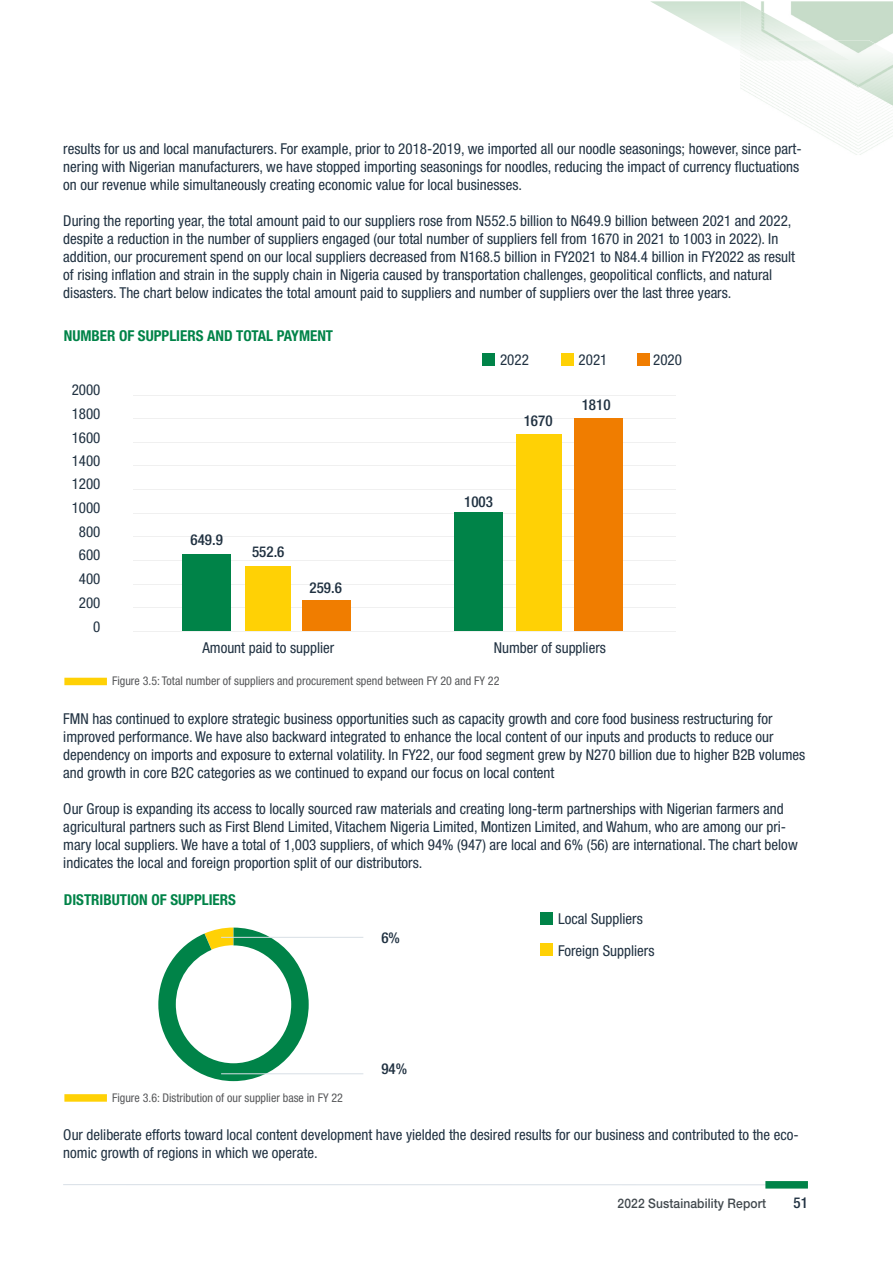
<style>
.page{position:relative;width:893px;height:1263px;background:#fff}
.page>*{position:absolute;margin:0;border:0;box-sizing:border-box;transform-origin:0 0}
.t1{font:condensed 15px/18px "Helvetica Neue LT Std";color:#203141}
.t2{font:700 condensed 15px "Helvetica Neue LT Std";color:#008348}
.t3{font:500 condensed 15px "Helvetica Neue LT Std";color:#203141}
.t4{font:500 13.2px "Helvetica Neue LT Std";letter-spacing:.01em;color:#42494e;scale:.91 1}
.t5{font:condensed 12px "Helvetica Neue LT Std";color:#57585a}
</style>
<div class="page">
<img style="left:740px;top:1px;width:153px;height:154px">
<svg style="left:650px;top:1px;width:90px;height:45px"></svg>
<img style="left:740px;top:1px;width:74px;height:60px">
<img style="left:812px;top:40px;width:81px;height:66px">
<img style="left:775px;top:40px;width:76px;height:21px">
<hr style="left:63px;top:1184px;width:744px;height:1px;background:#d8dfe6">
<div style="left:765px;top:1181px;width:43px;height:7px;background:#008348"></div>
<hr style="left:133px;top:395px;width:542px;height:1px;background:#f0f0f0">
<hr style="left:133px;top:418px;width:542px;height:1px;background:#f0f0f0">
<hr style="left:133px;top:442px;width:542px;height:1px;background:#f0f0f0">
<hr style="left:133px;top:466px;width:542px;height:1px;background:#f0f0f0">
<hr style="left:133px;top:489px;width:542px;height:1px;background:#f0f0f0">
<hr style="left:133px;top:513px;width:542px;height:1px;background:#f0f0f0">
<hr style="left:133px;top:536px;width:542px;height:1px;background:#f0f0f0">
<hr style="left:133px;top:560px;width:542px;height:1px;background:#f0f0f0">
<hr style="left:133px;top:584px;width:542px;height:1px;background:#f0f0f0">
<hr style="left:133px;top:607px;width:542px;height:1px;background:#f0f0f0">
<hr style="left:133px;top:631px;width:542px;height:1px;background:#f0f0f0">
<div style="left:183px;top:554px;width:48px;height:77px;background:#008348"></div>
<div style="left:245px;top:567px;width:46px;height:64px;background:#ffd105"></div>
<div style="left:302px;top:601px;width:49px;height:30px;background:#f07d00"></div>
<div style="left:454px;top:513px;width:48px;height:118px;background:#008348"></div>
<div style="left:516px;top:434px;width:46px;height:197px;background:#ffd105"></div>
<div style="left:574px;top:418px;width:49px;height:213px;background:#f07d00"></div>
<div style="left:483px;top:353px;width:12px;height:12px;background:#008348"></div>
<div style="left:561px;top:353px;width:12px;height:12px;background:#ffd105"></div>
<div style="left:637px;top:353px;width:12px;height:12px;background:#f07d00"></div>
<div style="left:64px;top:678px;width:43px;height:7px;background:#ffd105"></div>
<div style="left:64px;top:1094px;width:43px;height:8px;background:#ffd105"></div>
<svg style="left:158px;top:927px;width:151px;height:154px"></svg>
<hr style="left:221px;top:937px;width:142px;height:1px;background:#d8dfe6">
<hr style="left:221px;top:1073px;width:142px;height:1px;background:#d8dfe6">
<div style="left:541px;top:912px;width:12px;height:12px;background:#008348"></div>
<div style="left:541px;top:944px;width:12px;height:12px;background:#ffd105"></div>
<p class="t1" style="left:63px;top:140px;width:740px">results for us and local manufacturers. For example, prior to 2018-2019, we imported all our noodle seasonings; however, since part&shy;nering with Nigerian manufacturers, we have stopped importing seasonings for noodles, reducing the impact of currency fluctuations on our revenue while simultaneously creating economic value for local businesses.</p>
<p class="t1" style="left:63px;top:212px;width:733px">During the reporting year, the total amount paid to our suppliers rose from N552.5 billion to N649.9 billion between 2021 and 2022, despite a reduction in the number of suppliers engaged (our total number of suppliers fell from 1670 in 2021 to 1003 in 2022). In addition, our procurement spend on our local suppliers decreased from N168.5 billion in FY2021 to N84.4 billion in FY2022 as result of rising inflation and strain in the supply chain in Nigeria caused by transportation challenges, geopolitical conflicts, and natural disasters. The chart below indicates the total amount paid to suppliers and number of suppliers over the last three years.</p>
<p class="t2" style="left:64px;top:327px;width:271px">NUMBER OF SUPPLIERS AND TOTAL PAYMENT</p>
<p class="t1" style="left:72px;top:380px;width:30px">2000</p>
<p class="t1" style="left:72px;top:404px;width:30px">1800</p>
<p class="t1" style="left:72px;top:428px;width:30px">1600</p>
<p class="t1" style="left:72px;top:452px;width:30px">1400</p>
<p class="t1" style="left:72px;top:475px;width:30px">1200</p>
<p class="t1" style="left:72px;top:499px;width:30px">1000</p>
<p class="t1" style="left:79px;top:522px;width:23px">800</p>
<p class="t1" style="left:79px;top:546px;width:23px">600</p>
<p class="t1" style="left:79px;top:570px;width:23px">400</p>
<p class="t1" style="left:79px;top:593px;width:23px">200</p>
<p class="t1" style="left:93px;top:617px;width:9px">0</p>
<p class="t3" style="left:191px;top:530px;width:34px">649.9</p>
<p class="t3" style="left:252px;top:543px;width:34px">552.6</p>
<p class="t3" style="left:309px;top:579px;width:34px">259.6</p>
<p class="t1" style="left:500px;top:351px;width:30px">2022</p>
<p class="t1" style="left:579px;top:351px;width:30px">2021</p>
<p class="t1" style="left:653px;top:351px;width:30px">2020</p>
<p class="t3" style="left:524px;top:412px;width:30px">1670</p>
<p class="t3" style="left:582px;top:396px;width:30px">1810</p>
<p class="t3" style="left:464px;top:492px;width:30px">1003</p>
<p class="t1" style="left:202px;top:638px;width:133px">Amount paid to supplier</p>
<p class="t1" style="left:494px;top:638px;width:114px">Number of suppliers</p>
<p class="t5" style="left:112px;top:674px;width:389px">Figure 3.5: Total number of suppliers and procurement spend between FY 20 and FY 22</p>
<p class="t1" style="left:63px;top:709px;width:743px">FMN has continued to explore strategic business opportunities such as capacity growth and core food business restructuring for improved performance. We have also backward integrated to enhance the local content of our inputs and products to reduce our dependency on imports and exposure to external volatility. In FY22, our food segment grew by N270 billion due to higher B2B volumes and growth in core B2C categories as we continued to expand our focus on local content</p>
<p class="t1" style="left:63px;top:799px;width:736px">Our Group is expanding its access to locally sourced raw materials and creating long-term partnerships with Nigerian farmers and agricultural partners such as First Blend Limited, Vitachem Nigeria Limited, Montizen Limited, and Wahum, who are among our pri&shy;mary local suppliers. We have a total of 1,003 suppliers, of which 94% (947) are local and 6% (56) are international. The chart below indicates the local and foreign proportion split of our distributors.</p>
<p class="t2" style="left:64px;top:891px;width:174px">DISTRIBUTION OF SUPPLIERS</p>
<p class="t3" style="left:381px;top:929px;width:20px">6%</p>
<p class="t5" style="left:112px;top:1090px;width:232px">Figure 3.6: Distribution of our supplier base in FY 22</p>
<p class="t3" style="left:381px;top:1060px;width:27px">94%</p>
<p class="t1" style="left:558px;top:903px;width:98px;line-height:31.3px">Local Suppliers<br>Foreign Suppliers</p>
<p class="t1" style="left:63px;top:1125px;width:737px">Our deliberate efforts toward local content development have yielded the desired results for our business and contributed to the eco&shy;nomic growth of regions in which we operate.</p>
<p class="t4" style="left:618px;top:1196px;width:165px">2022 Sustainability Report</p>
<p class="t3" style="left:793px;top:1194px;width:16px">51</p>
</div>
